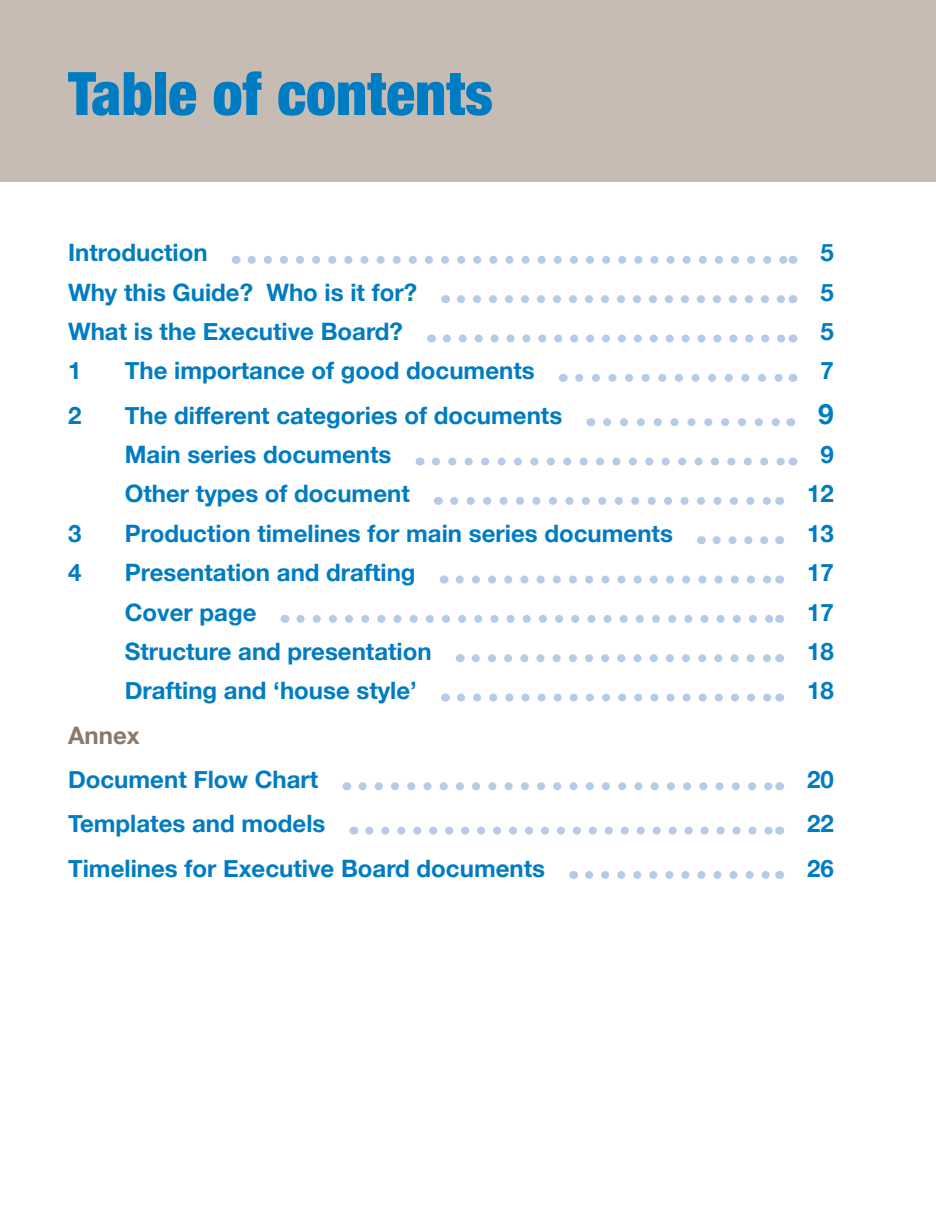
<style>
.page{position:relative;width:936px;height:1219px;background:#fff}
.page>*{position:absolute;margin:0;border:0;box-sizing:border-box;transform-origin:0 0}
.t1{font:900 condensed 60px "Helvetica Neue";color:#007cc2}
.t2{font:700 28px "Helvetica Neue";color:#007cc2}
.t3{font:700 24px "Helvetica Neue";color:#007cc2}
.t4{font:700 24px "Helvetica Neue";color:#8b7869}
</style>
<div class="page">
<div style="left:0;top:0;width:935px;height:181px;background:#c7bcb4"></div>
<svg style="left:251px;top:256px;width:533px;height:8px"></svg>
<svg style="left:461px;top:295px;width:323px;height:8px"></svg>
<svg style="left:446px;top:334px;width:338px;height:8px"></svg>
<svg style="left:579px;top:374px;width:204px;height:8px"></svg>
<svg style="left:607px;top:418px;width:173px;height:8px"></svg>
<svg style="left:436px;top:457px;width:348px;height:8px"></svg>
<svg style="left:454px;top:497px;width:317px;height:8px"></svg>
<svg style="left:716px;top:536px;width:53px;height:8px"></svg>
<svg style="left:459px;top:576px;width:312px;height:8px"></svg>
<svg style="left:300px;top:615px;width:471px;height:8px"></svg>
<svg style="left:475px;top:654px;width:296px;height:8px"></svg>
<svg style="left:461px;top:694px;width:310px;height:8px"></svg>
<svg style="left:362px;top:782px;width:409px;height:8px"></svg>
<svg style="left:369px;top:827px;width:402px;height:8px"></svg>
<svg style="left:589px;top:871px;width:181px;height:8px"></svg>
<h1 class="t1" style="left:68px;top:57px;width:426px">Table of contents</h1>
<p class="t3" style="left:68px;top:238px;width:141px">Introduction</p>
<p class="t3" style="left:820px;top:238px;width:15px">5</p>
<p class="t3" style="left:68px;top:277px;width:350px">Why this Guide? Who is it for?</p>
<p class="t3" style="left:820px;top:277px;width:15px">5</p>
<p class="t3" style="left:68px;top:317px;width:336px">What is the Executive Board?</p>
<p class="t3" style="left:820px;top:317px;width:15px">5</p>
<p class="t3" style="left:68px;top:356px;width:15px">1</p>
<p class="t3" style="left:125px;top:356px;width:411px">The importance of good documents</p>
<p class="t3" style="left:820px;top:356px;width:15px">7</p>
<p class="t3" style="left:68px;top:400px;width:15px">2</p>
<p class="t3" style="left:125px;top:400px;width:439px">The different categories of documents</p>
<p class="t2" style="left:818px;top:396px;width:17px">9</p>
<p class="t3" style="left:125px;top:440px;width:268px">Main series documents</p>
<p class="t3" style="left:820px;top:440px;width:15px">9</p>
<p class="t3" style="left:125px;top:479px;width:286px">Other types of document</p>
<p class="t3" style="left:807px;top:479px;width:28px">12</p>
<p class="t3" style="left:68px;top:518px;width:15px">3</p>
<p class="t3" style="left:125px;top:518px;width:549px">Production timelines for main series documents</p>
<p class="t3" style="left:807px;top:518px;width:28px">13</p>
<p class="t3" style="left:68px;top:558px;width:15px">4</p>
<p class="t3" style="left:125px;top:558px;width:292px">Presentation and drafting</p>
<p class="t3" style="left:807px;top:558px;width:28px">17</p>
<p class="t3" style="left:125px;top:597px;width:133px">Cover page</p>
<p class="t3" style="left:807px;top:597px;width:28px">17</p>
<p class="t3" style="left:125px;top:636px;width:308px">Structure and presentation</p>
<p class="t3" style="left:807px;top:636px;width:28px">18</p>
<p class="t3" style="left:125px;top:676px;width:294px">Drafting and ‘house style’</p>
<p class="t3" style="left:807px;top:676px;width:28px">18</p>
<p class="t4" style="left:68px;top:720px;width:73px">Annex</p>
<p class="t3" style="left:68px;top:764px;width:252px">Document Flow Chart</p>
<p class="t3" style="left:807px;top:764px;width:28px">20</p>
<p class="t3" style="left:68px;top:809px;width:259px">Templates and models</p>
<p class="t3" style="left:807px;top:809px;width:28px">22</p>
<p class="t3" style="left:68px;top:853px;width:478px">Timelines for Executive Board documents</p>
<p class="t3" style="left:807px;top:853px;width:28px">26</p>
</div>
